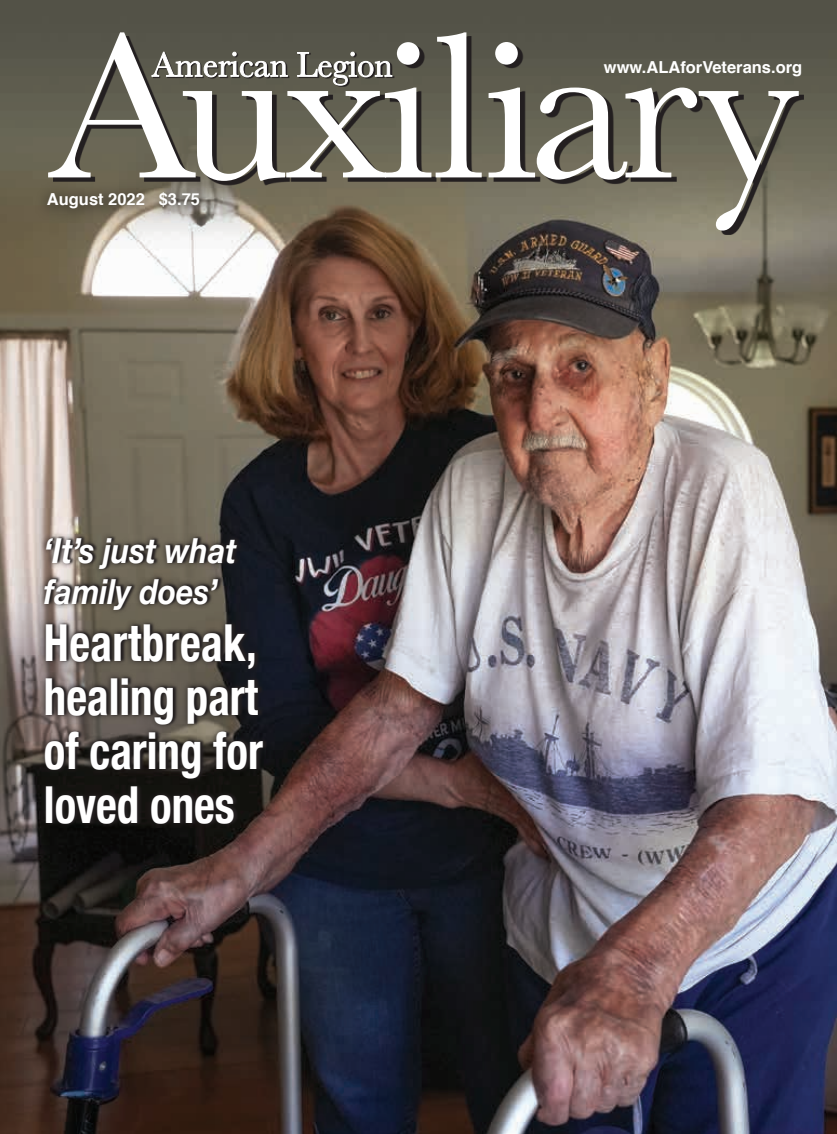
<style>
.page{position:relative;width:837px;height:1134px;background:#fff}
.page>*{position:absolute;margin:0;border:0;box-sizing:border-box;transform-origin:0 0}
.t1{font:700 condensed 51px/54px "Helvetica Neue";color:#fff;text-align:justify;scale:.88 1}
.t2{font:italic 700 34.5px/40.7px "Helvetica Neue";color:#fff;scale:.88 1}
.t3{font:700 16.5px "Helvetica";color:#fff}
</style>
<div class="page">
<img style="left:0;top:0;width:837px;height:1134px">
<div style="left:34px;top:180px;width:180px;height:45px;background:#685e48"></div>
<svg style="left:53px;top:36px;width:751px;height:199px;background:#716c5c"></svg>
<svg style="left:48px;top:32px;width:434px;height:149px"></svg>
<svg style="left:489px;top:88px;width:310px;height:143px"></svg>
<div style="left:397px;top:42px;width:23px;height:23px;background:#fff;border-radius:50%"></div>
<div style="left:495px;top:42px;width:23px;height:23px;background:#fff;border-radius:50%"></div>
<svg style="left:39px;top:532px;width:231px;height:298px;background:#3d3835"></svg>
<p class="t3" style="left:47px;top:185px;width:155px">August 2022 $3.75</p>
<p class="t2" style="left:44px;top:531px;width:221px">‘It’s just what family does’</p>
<p class="t1" style="left:44px;top:612px;width:250px">Heartbreak, healing part of caring for loved ones</p>
<p class="t3" style="left:604px;top:54px;width:200px">www.ALAforVeterans.org</p>
</div>
